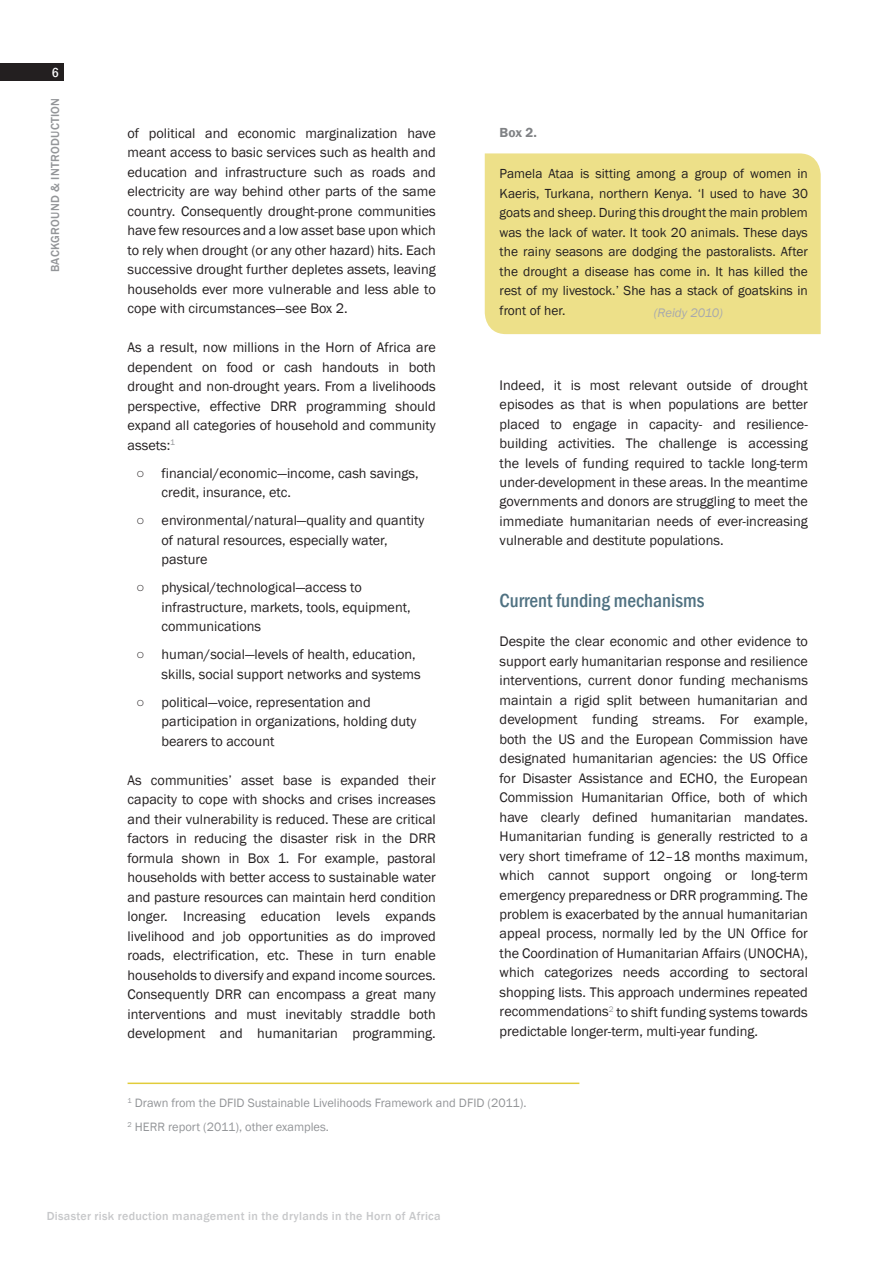
<style>
.page{position:relative;width:893px;height:1263px;background:#fff}
.page>*{position:absolute;margin:0;border:0;box-sizing:border-box;transform-origin:0 0}
.t1{font:500 condensed 19.5px "Franklin Gothic";color:#507282}
.t2{font:14.25px/19.5px "Franklin Gothic";color:#231f20;text-align:justify}
.t3{font:13.5px/19.5px "Franklin Gothic";color:#231f20;text-align:justify}
.t4{font:600 13.5px "Franklin Gothic";color:#808285}
.t5{font:500 condensed 13.5px "Franklin Gothic";color:#fff}
.t6{font:italic 12.75px "Franklin Gothic";color:#a8a9ad}
.t7{font:12.45px/23.4px "Franklin Gothic";color:#939598}
.t8{font:500 12px "Franklin Gothic";letter-spacing:.025em;color:#c7c8ca}
.t9{font:500 12px "Franklin Gothic";letter-spacing:.025em;color:#939598}
</style>
<div class="page">
<div style="left:0;top:64px;width:64px;height:17px;background:#231f20"></div>
<div style="left:485px;top:153px;width:336px;height:181px;background:#ede089"></div>
<hr style="left:128px;top:1082px;width:451px;height:2px;background:#e1cc3a">
<p class="t5" style="left:52px;top:64px;width:8px">6</p>
<p class="t9" style="left:48px;top:272px;width:176px;rotate:-90deg">BACKGROUND &amp; INTRODUCTION</p>
<p class="t2" style="left:128px;top:123px;width:310px">of political and economic marginalization have meant access to basic services such as health and education and infrastructure such as roads and electricity are way behind other parts of the same country. Consequently drought-prone communities have few resources and a low asset base upon which to rely when drought (or any other hazard) hits. Each successive drought further depletes assets, leaving households ever more vulnerable and less able to cope with circumstances—see Box 2.</p>
<p class="t2" style="left:128px;top:338px;width:310px">As a result, now millions in the Horn of Africa are dependent on food or cash handouts in both drought and non-drought years. From a livelihoods perspective, effective DRR programming should expand all categories of household and community assets:<sup>1</sup></p>
<p class="t2" style="left:162px;top:463px;width:258px;text-indent:-26px">○ financial/economic—income, cash savings, credit, insurance, etc.</p>
<p class="t2" style="left:162px;top:511px;width:264px;text-align:left;text-indent:-26px">○ environmental/natural—quality and quantity of natural resources, especially water, pasture</p>
<p class="t2" style="left:162px;top:578px;width:251px;text-align:left;text-indent:-26px">○ physical/technological—access to infrastructure, markets, tools, equipment, communications</p>
<p class="t2" style="left:162px;top:645px;width:261px;text-indent:-26px">○ human/social—levels of health, education, skills, social support networks and systems</p>
<p class="t2" style="left:162px;top:692px;width:256px;text-align:left;text-indent:-26px">○ political—voice, representation and participation in organizations, holding duty bearers to account</p>
<p class="t2" style="left:128px;top:770px;width:310px">As communities’ asset base is expanded their capacity to cope with shocks and crises increases and their vulnerability is reduced. These are critical factors in reducing the disaster risk in the DRR formula shown in Box 1. For example, pastoral households with better access to sustainable water and pasture resources can maintain herd condition longer. Increasing education levels expands livelihood and job opportunities as do improved roads, electrification, etc. These in turn enable households to diversify and expand income sources.<br>Consequently DRR can encompass a great many interventions and must inevitably straddle both development and humanitarian programming.</p>
<p class="t4" style="left:500px;top:124px;width:39px">Box 2.</p>
<p class="t3" style="left:500px;top:164px;width:310px">Pamela Ataa is sitting among a group of women in Kaeris, Turkana, northern Kenya. ‘I used to have 30 goats and sheep. During this drought the main problem was the lack of water. It took 20 animals. These days the rainy seasons are dodging the pastoralists. After the drought a disease has come in. It has killed the rest of my livestock.’ She has a stack of goatskins in front of her.</p>
<p class="t6" style="left:654px;top:305px;width:71px">(Reidy 2010)</p>
<p class="t2" style="left:500px;top:375px;width:310px">Indeed, it is most relevant outside of drought episodes as that is when populations are better placed to engage in capacity- and resilience&shy;building activities. The challenge is accessing the levels of funding required to tackle long-term under-development in these areas. In the meantime governments and donors are struggling to meet the immediate humanitarian needs of ever-increasing vulnerable and destitute populations.</p>
<h1 class="t1" style="left:500px;top:588px;width:206px">Current funding mechanisms</h1>
<p class="t2" style="left:500px;top:632px;width:310px">Despite the clear economic and other evidence to support early humanitarian response and resilience interventions, current donor funding mechanisms maintain a rigid split between humanitarian and development funding streams. For example, both the US and the European Commission have designated humanitarian agencies: the US Office for Disaster Assistance and ECHO, the European Commission Humanitarian Office, both of which have clearly defined humanitarian mandates.<br>Humanitarian funding is generally restricted to a very short timeframe of 12–18 months maximum, which cannot support ongoing or long-term emergency preparedness or DRR programming. The problem is exacerbated by the annual humanitarian appeal process, normally led by the UN Office for the Coordination of Humanitarian Affairs (UNOCHA), which categorizes needs according to sectoral shopping lists. This approach undermines repeated recommendations<sup>2</sup> to shift funding systems towards predictable longer-term, multi-year funding.</p>
<p class="t7" style="left:128px;top:1092px;width:400px"><sup>1</sup> Drawn from the DFID Sustainable Livelihoods Framework and DFID (2011).<br><sup>2</sup> HERR report (2011), other examples.</p>
<p class="t8" style="left:47px;top:1209px;width:395px">Disaster risk reduction management in the drylands in the Horn of Africa</p>
</div>
